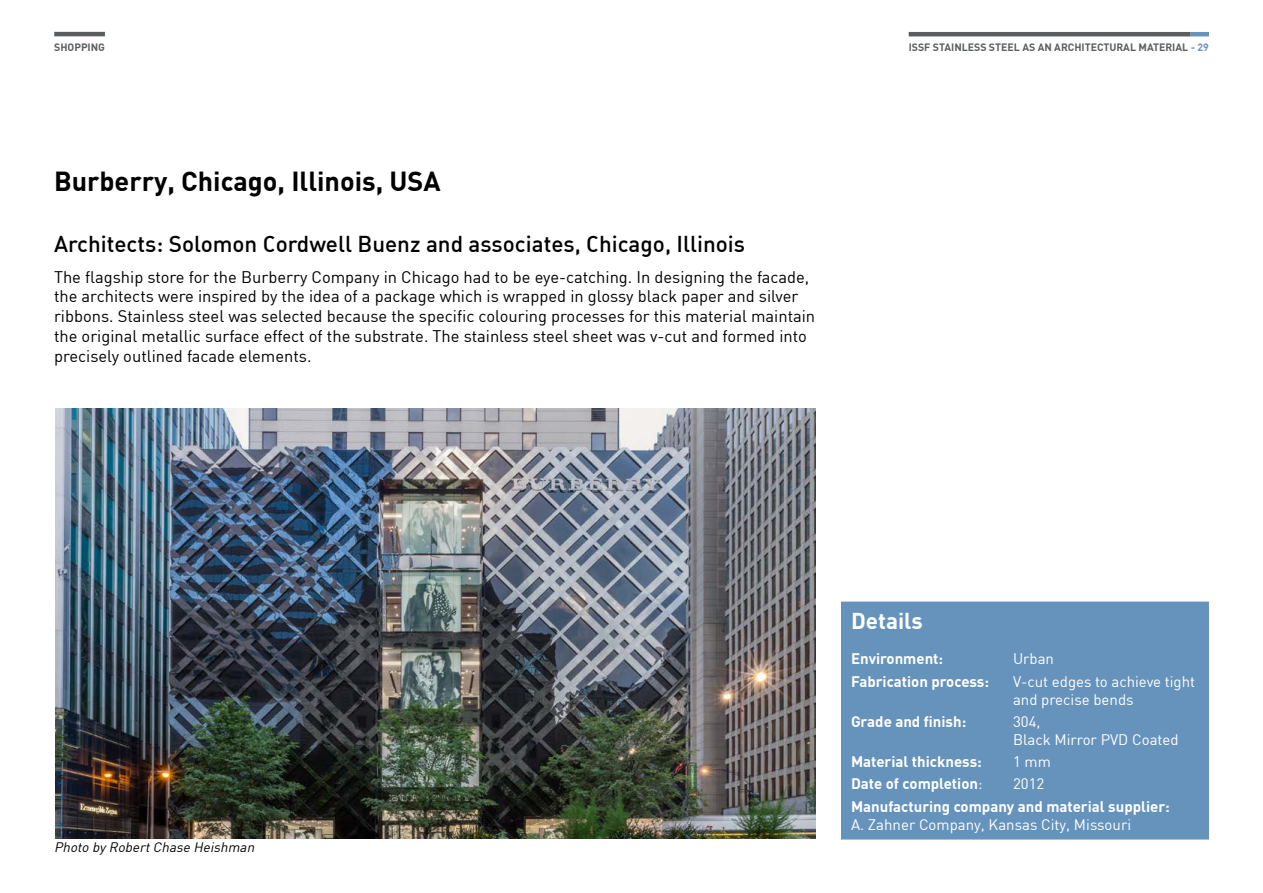
<style>
.page{position:relative;width:1263px;height:893px;background:#fff}
.page>*{position:absolute;margin:0;border:0;box-sizing:border-box;transform-origin:0 0}
._02_Header_1{font:700 27px "DIN";color:#000}
._02_Header_2{font:22.5px "DIN Medium Alternate";color:#000}
._02_Text_box_header{font:700 22.5px "DIN";color:#fff}
._03_Body_text{font:16.5px/19.8px "DIN";color:#000}
._03_Body_text-2{font:700 15px/18px "DIN";color:#fff}
._03_Body_text-3{font:15px/18px "DIN";color:#fff}
._04_Pictures{font:italic 13.5px "DIN";color:#000}
.t1{font:700 10.5px "DIN";color:#5b5e60}
.s1{color:#6693bc}
.s2{font-weight:400}
</style>
<div class="page">
<hr style="left:909px;top:32px;width:282px;height:4px;background:#5b5e60">
<hr style="left:1191px;top:32px;width:18px;height:4px;background:#6693bc">
<hr style="left:54px;top:32px;width:51px;height:4px;background:#5b5e60">
<img style="left:55px;top:408px;width:760px;height:431px">
<div style="left:842px;top:602px;width:366px;height:237px;background:#6693bc"></div>
<div style="left:841px;top:602px;width:368px;height:237px;border:2px solid #6693bc"></div>
<p class="t1" style="left:54px;top:40px;width:52px">SHOPPING</p>
<p class="t1" style="left:909px;top:40px;width:302px">ISSF STAINLESS STEEL AS AN ARCHITECTURAL MATERIAL <span class="s1">- 29</span></p>
<p class="_02_Header_1" style="left:54px;top:164px;width:388px">Burberry, Chicago, Illinois, USA</p>
<p class="_02_Header_2" style="left:54px;top:230px;width:693px">Architects: Solomon Cordwell Buenz and associates, Chicago, Illinois</p>
<p class="_03_Body_text" style="left:54px;top:266px;width:763px">The flagship store for the Burberry Company in Chicago had to be eye-catching. In designing the facade, the architects were inspired by the idea of a package which is wrapped in glossy black paper and silver ribbons. Stainless steel was selected because the specific colouring processes for this material maintain the original metallic surface effect of the substrate. The stainless steel sheet was v-cut and formed into precisely outlined facade elements.</p>
<p class="_04_Pictures" style="left:54px;top:838px;width:205px">Photo by RobertChase Heishman</p>
<p class="_02_Text_box_header" style="left:851px;top:606px;width:73px">Details</p>
<p class="_03_Body_text-2" style="left:851px;top:649px;width:94px">Environment:</p>
<p class="_03_Body_text-3" style="left:1013px;top:650px;width:43px">Urban</p>
<p class="_03_Body_text-2" style="left:851px;top:671px;width:140px">Fabrication process:</p>
<p class="_03_Body_text-3" style="left:1013px;top:672px;width:184px">V-cut edges to achieve tight and precise bends</p>
<p class="_03_Body_text-2" style="left:851px;top:712px;width:117px">Grade and finish:</p>
<p class="_03_Body_text-3" style="left:1013px;top:712px;width:167px">304,<br>Black Mirror PVD Coated</p>
<p class="_03_Body_text-2" style="left:851px;top:752px;width:132px">Material thickness:</p>
<p class="_03_Body_text-3" style="left:1013px;top:752px;width:39px">1 mm</p>
<p class="_03_Body_text-2" style="left:851px;top:774px;width:133px">Date of completion<span class="s2">:</span></p>
<p class="_03_Body_text-3" style="left:1013px;top:775px;width:33px">2012</p>
<p class="_03_Body_text-2" style="left:851px;top:796px;width:320px">Manufacturing company and material supplier:<br><span class="s2">A. Zahner Company, Kansas City, Missouri</span></p>
</div>
